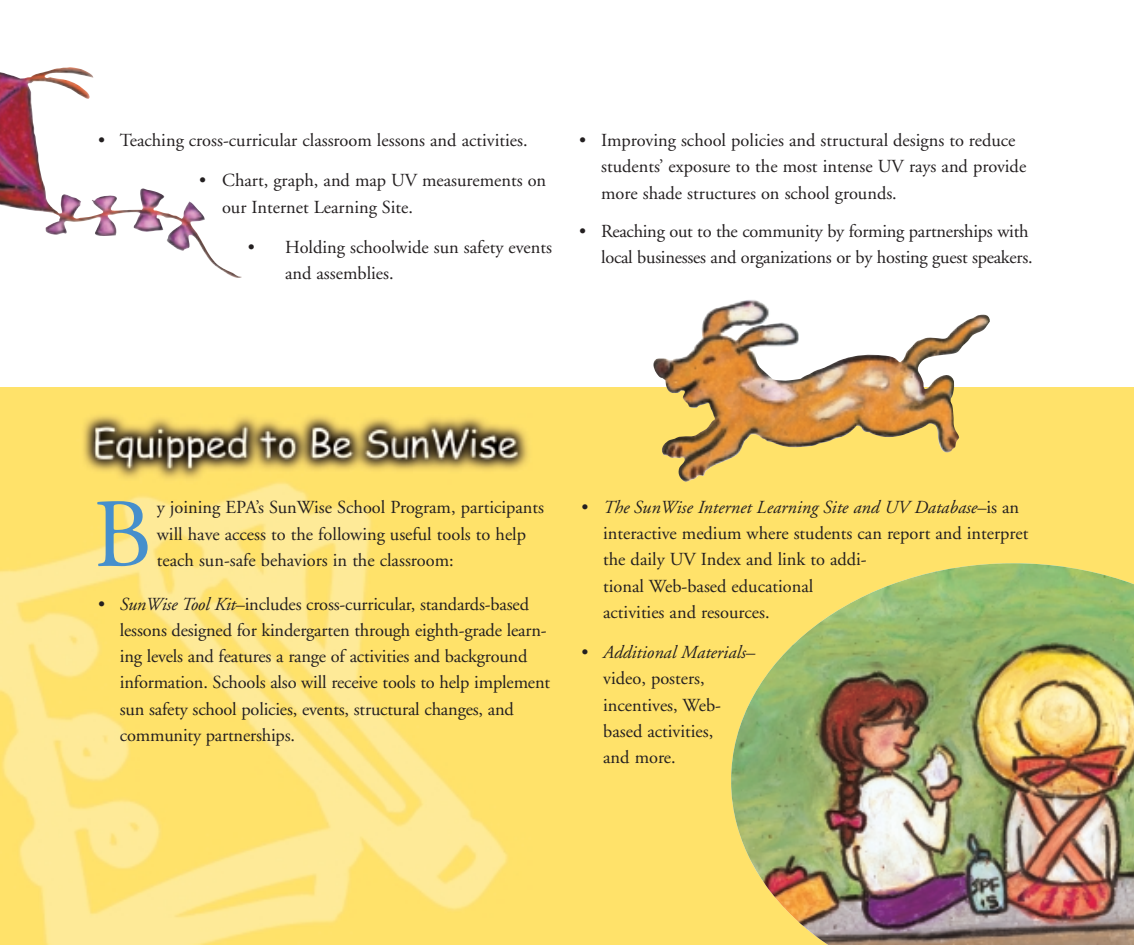
<style>
.page{position:relative;width:1134px;height:945px;background:#fff}
.page>*{position:absolute;margin:0;border:0;box-sizing:border-box;transform-origin:0 0}
.t1{font:97.48px "Adobe Garamond";color:#468fcc}
.t2{font:18.38px/26.2px "Adobe Garamond";color:#231f20}
.t3{font:italic 18.38px "Adobe Garamond";color:#231f20}
.s1{font-style:italic}
</style>
<div class="page">
<img style="left:0;top:387px;width:1134px;height:558px">
<img style="left:0;top:67px;width:242px;height:211px">
<img style="left:662px;top:300px;width:328px;height:182px">
<img style="left:731px;top:563px;width:403px;height:382px">
<p class="t2" style="left:97px;top:129px;width:432px"><span class="s1">•</span> Teaching cross-curricular classroom lessons and activities.</p>
<p class="t2" style="left:222px;top:169px;width:326px;text-indent:-24px"><span class="s1">•</span> Chart, graph, and map UV measurements on our Internet Learning Site.</p>
<p class="t2" style="left:285px;top:236px;width:269px;text-indent:-38px"><span class="s1">•</span> Holding schoolwide sun safety events and assemblies.</p>
<p class="t2" style="left:601px;top:129px;width:427px;text-indent:-23px"><span class="s1">•</span> Improving school policies and structural designs to reduce students’ exposure to the most intense UV rays and provide more shade structures on school grounds.</p>
<p class="t2" style="left:578px;top:220px;width:456px;text-align:right"><span class="s1">•</span> Reaching out to the community by forming partnerships with local businesses and organizations or by hosting guest speakers.</p>
<h1 class="t1" style="left:93px;top:496px;width:61px">B</h1>
<p class="t2" style="left:157px;top:496px;width:389px">y joining EPA’s SunWise School Program, participants will have access to the following useful tools to help teach sun-safe behaviors in the classroom:</p>
<p class="t2" style="left:120px;top:592px;width:432px;text-indent:-23px"><span class="s1">• SunWise Tool Kit</span>–includes cross-curricular, standards-based lessons designed for kindergarten through eighth-grade learn&shy;ing levels and features a range of activities and background information. Schools also will receive tools to help implement sun safety school policies, events, structural changes, and community partnerships.</p>
<p class="t2" style="left:603px;top:496px;width:427px;text-indent:-23px"><span class="s1">• The SunWise Internet Learning Site and UV Database</span>–is an interactive medium where students can report and interpret the daily UV Index and link to addi-<br>tional Web-based educational<br>activities and resources.</p>
<p class="t3" style="left:580px;top:645px;width:176px">• Additional Materials–</p>
<p class="t2" style="left:603px;top:667px;width:119px">video, posters, incentives, Web&shy;based activities, and more.</p>
</div>
